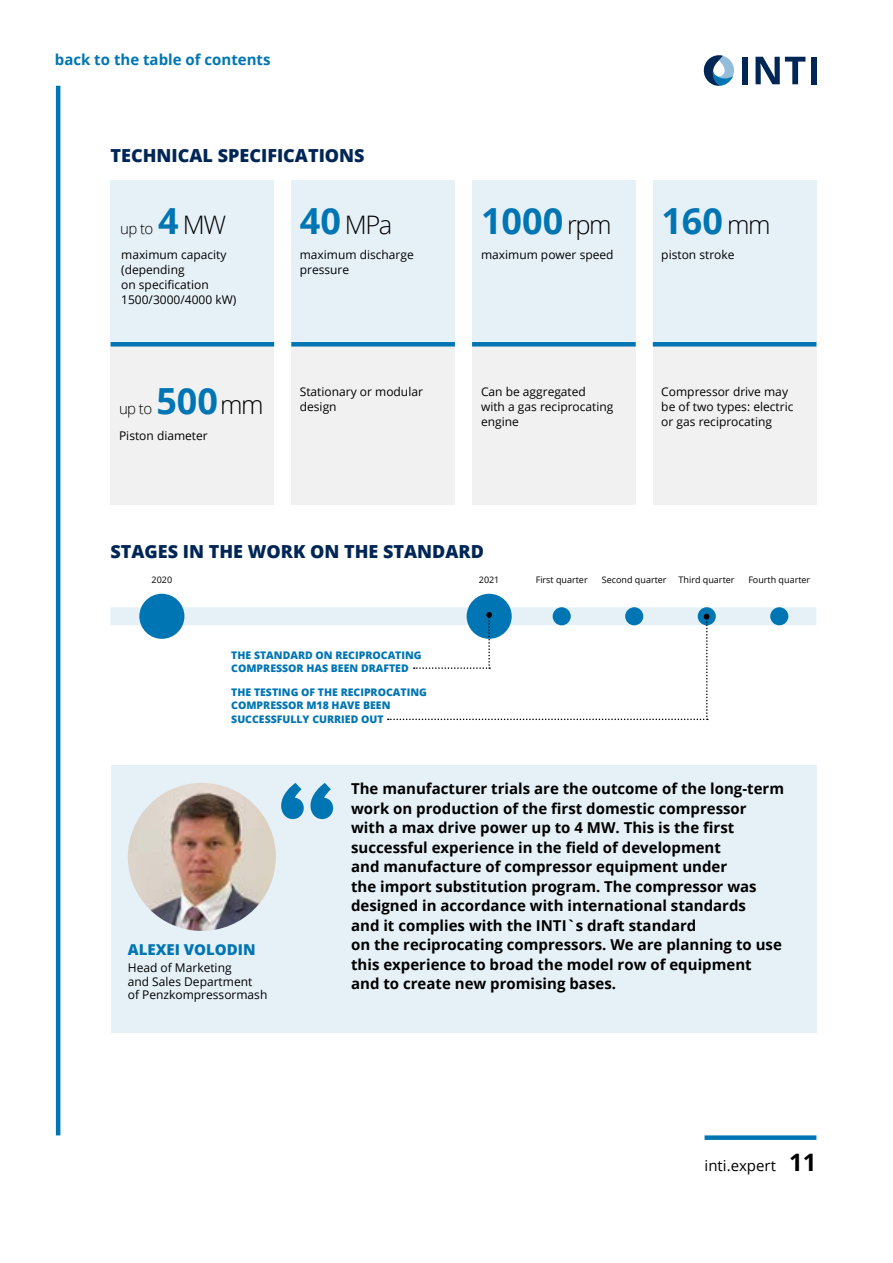
<style>
.page{position:relative;width:893px;height:1263px;background:#fff}
.page>*{position:absolute;margin:0;border:0;box-sizing:border-box;transform-origin:0 0}
.t1{font:700 36px "Open Sans";color:#0075b3}
.t2{font:300 25.5px "Open Sans";color:#000}
.t3{font:800 18px "Open Sans";color:#002656}
.t4{font:700 15px/19.5px "Open Sans";color:#000}
.t5{font:700 15px "Open Sans";color:#0075b3}
.t6{font:15px "Open Sans";color:#000}
.t7{font:800 15px "Open Sans";color:#0075b3}
.t8{font:300 15px "Open Sans";letter-spacing:-.04em;color:#000}
.t9{font:12px/15px "Open Sans";color:#000}
.t10{font:800 10.5px/13.5px "Open Sans";color:#0075b3}
.t11{font:9px "Open Sans";color:#000}
.s1{font-weight:700;font-size:36px;color:#0075b3}
.s2{font-weight:300;font-size:25.5px;color:#000}
.s3{font-weight:700;font-size:24px}
</style>
<div class="page">
<hr style="left:56px;top:86px;width:4px;height:1049px;background:#0075b3">
<div style="left:705px;top:1135px;width:111px;height:5px;background:#0075b3"></div>
<svg style="left:704px;top:55px;width:30px;height:31px"></svg>
<div style="left:742px;top:57px;width:6px;height:27px;background:#002656"></div>
<svg style="left:755px;top:57px;width:50px;height:27px"></svg>
<div style="left:811px;top:57px;width:5px;height:27px;background:#002656"></div>
<div style="left:111px;top:765px;width:705px;height:267px;background:#e6f1f7"></div>
<img style="left:128px;top:783px;width:148px;height:148px;border-radius:74px">
<svg style="left:281px;top:783px;width:52px;height:36px"></svg>
<div style="left:111px;top:180px;width:163px;height:164px;background:#e6f1f7"></div>
<div style="left:111px;top:342px;width:163px;height:162px;background:#f1f1f2"></div>
<div style="left:472px;top:180px;width:164px;height:162px;background:#e6f1f7"></div>
<div style="left:472px;top:342px;width:164px;height:162px;background:#f1f1f2"></div>
<div style="left:291px;top:180px;width:164px;height:162px;background:#e6f1f7"></div>
<div style="left:291px;top:342px;width:164px;height:162px;background:#f1f1f2"></div>
<div style="left:653px;top:180px;width:163px;height:162px;background:#e6f1f7"></div>
<div style="left:653px;top:342px;width:163px;height:162px;background:#f1f1f2"></div>
<div style="left:111px;top:342px;width:163px;height:5px;background:#0075b3"></div>
<div style="left:291px;top:342px;width:164px;height:5px;background:#0075b3"></div>
<div style="left:472px;top:342px;width:164px;height:5px;background:#0075b3"></div>
<div style="left:653px;top:342px;width:163px;height:5px;background:#0075b3"></div>
<div style="left:111px;top:607px;width:705px;height:18px;background:#e6f1f7"></div>
<div style="left:139px;top:594px;width:45px;height:45px;background:#0075b3;border-radius:50%"></div>
<div style="left:467px;top:594px;width:45px;height:45px;background:#0075b3;border-radius:50%"></div>
<svg style="left:553px;top:607px;width:18px;height:18px"></svg>
<svg style="left:625px;top:607px;width:18px;height:18px"></svg>
<div style="left:698px;top:607px;width:18px;height:18px;background:#0075b3;border-radius:50%"></div>
<div style="left:770px;top:607px;width:18px;height:18px;background:#0075b3;border-radius:50%"></div>
<svg style="left:388px;top:612px;width:321px;height:108px"></svg>
<p class="t5" style="left:55px;top:49px;width:217px">back to the table of contents</p>
<p class="t3" style="left:111px;top:142px;width:256px">TECHNICAL SPECIFICATIONS</p>
<h2 class="t2" style="left:158px;top:207px;width:69px"><span class="s1">4</span>MW</h2>
<p class="t8" style="left:120px;top:218px;width:35px">up to</p>
<p class="t9" style="left:121px;top:247px;width:117px">maximum capacity (depending<br>on specification<br>1500/3000/4000 kW)</p>
<h1 class="t1" style="left:156px;top:376px;width:109px">500<span class="s2">mm</span></h1>
<p class="t8" style="left:119px;top:398px;width:35px">up to</p>
<p class="t9" style="left:119px;top:428px;width:90px">Piston diameter</p>
<h2 class="t2" style="left:300px;top:207px;width:94px"><span class="s1">40</span> MPa</h2>
<h1 class="t1" style="left:481px;top:196px;width:132px">1000 <span class="s2">rpm</span></h1>
<h1 class="t1" style="left:661px;top:196px;width:111px">160 <span class="s2">mm</span></h1>
<p class="t9" style="left:300px;top:247px;width:116px">maximum discharge pressure</p>
<p class="t9" style="left:481px;top:247px;width:134px">maximum power speed</p>
<p class="t9" style="left:661px;top:247px;width:75px">piston stroke</p>
<p class="t9" style="left:300px;top:384px;width:125px">Stationary or modular design</p>
<p class="t9" style="left:481px;top:384px;width:134px">Can be aggregated<br>with a gas reciprocating engine</p>
<p class="t9" style="left:661px;top:384px;width:134px">Compressor drive may be of two types: electric or gas reciprocating</p>
<p class="t3" style="left:111px;top:538px;width:375px">STAGES IN THE WORK ON THE STANDARD</p>
<p class="t11" style="left:152px;top:573px;width:22px">2020</p>
<p class="t11" style="left:479px;top:573px;width:22px">2021</p>
<p class="t11" style="left:536px;top:573px;width:54px">First quarter</p>
<p class="t11" style="left:602px;top:573px;width:66px">Second quarter</p>
<p class="t11" style="left:679px;top:573px;width:57px">Third quarter</p>
<p class="t11" style="left:748px;top:573px;width:63px">Fourth quarter</p>
<p class="t10" style="left:231px;top:648px;width:192px">THE STANDARD ON RECIPROCATING<br>COMPRESSOR HAS BEEN DRAFTED</p>
<p class="t10" style="left:231px;top:684px;width:197px">THE TESTING OF THE RECIPROCATING<br>COMPRESSOR M18 HAVE BEEN<br>SUCCESSFULLY CURRIED OUT</p>
<p class="t7" style="left:128px;top:938px;width:129px">ALEXEI VOLODIN</p>
<p class="t9" style="left:128px;top:961px;width:141px;line-height:13.5px">Head of Marketing<br>and Sales Department<br>of Penzkompressormash</p>
<p class="t4" style="left:351px;top:779px;width:434px">The manufacturer trials are the outcome of the long-term work on production of the first domestic compressor with a max drive power up to 4 MW. This is the first successful experience in the field of development<br>and manufacture of compressor equipment under<br>the import substitution program. The compressor was designed in accordance with international standards<br>and it complies with the INTI`s draft standard<br>on the reciprocating compressors. We are planning to use this experience to broad the model row of equipment<br>and to create new promising bases.</p>
<p class="t6" style="left:705px;top:1155px;width:113px">inti.expert <span class="s3">11</span></p>
</div>
